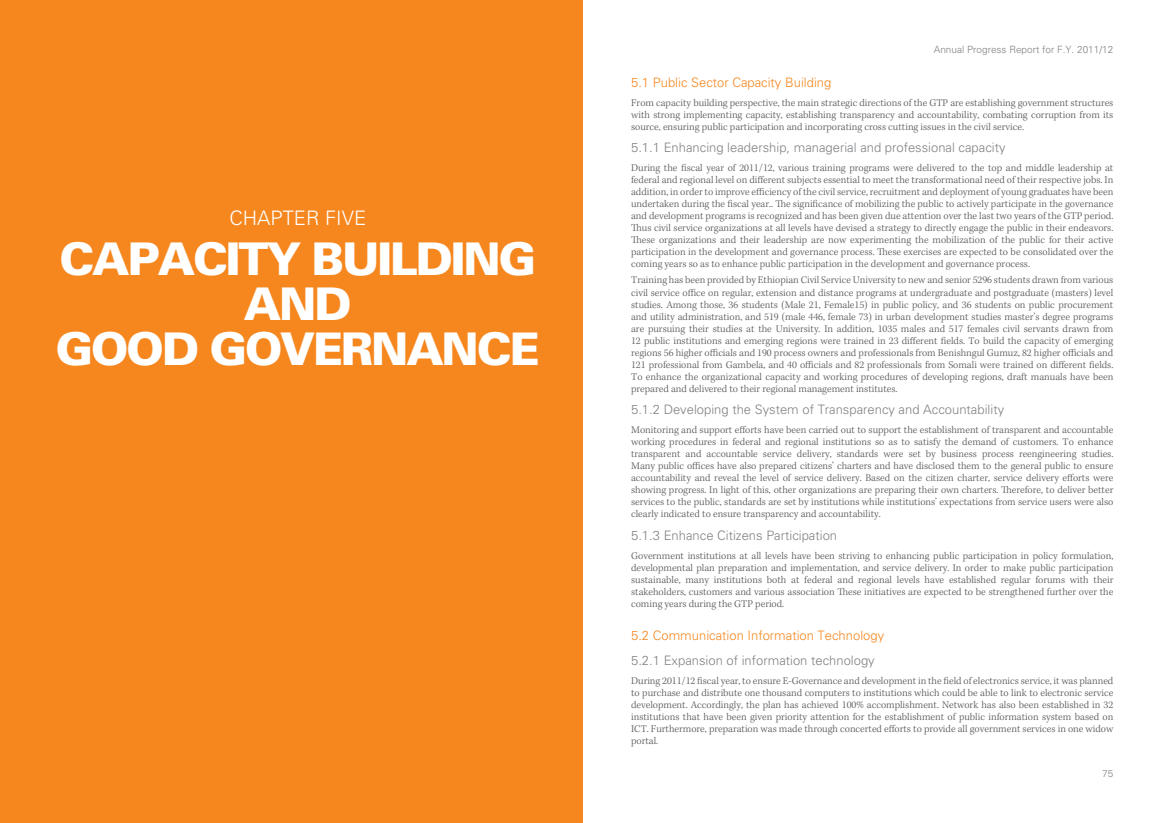
<style>
.page{position:relative;width:1163px;height:823px;background:#fff}
.page>*{position:absolute;margin:0;border:0;box-sizing:border-box;transform-origin:0 0}
.t1{font:900 45px/45px "Univers LT Std";letter-spacing:-.05em;color:#fff;text-align:center}
.t2{font:300 20px "Univers LT Std";color:#fff}
.t3{font:300 13px "Univers LT Std";color:#808285}
.t4{font:300 13px "Univers LT Std";color:#f6871f}
.t5{font:300 10.5px/12px "Kepler Std";color:#58595b;text-align:justify}
.t6{font:300 10px "Univers LT Std";color:#808285}
</style>
<div class="page">
<div style="left:0;top:0;width:582px;height:822px;background:#f6871f"></div>
<h2 class="t2" style="left:229px;top:206px;width:138px">CHAPTER FIVE</h2>
<h1 class="t1" style="left:56px;top:236px;width:485px">CAPACITY BUILDING<br>AND<br>GOOD GOVERNANCE</h1>
<p class="t6" style="left:933px;top:44px;width:181px">Annual Progress Report for F.Y. 2011/12</p>
<p class="t4" style="left:631px;top:74px;width:202px">5.1 Public Sector Capacity Building</p>
<p class="t5" style="left:631px;top:97px;width:483px">From capacity building perspective, the main strategic directions of the GTP are establishing government structures with strong implementing capacity, establishing transparency and accountability, combating corruption from its source, ensuring public participation and incorporating cross cutting issues in the civil service.</p>
<p class="t3" style="left:631px;top:140px;width:376px">5.1.1 Enhancing leadership, managerial and professional capacity</p>
<p class="t5" style="left:631px;top:162px;width:483px">During the fiscal year of 2011/12, various training programs were delivered to the top and middle leadership at federal and regional level on different subjects essential to meet the transformational need of their respective jobs. In addition, in order to improve efficiency of the civil service, recruitment and deployment of young graduates have been undertaken during the fiscal year.. The significance of mobilizing the public to actively participate in the governance and development programs is recognized and has been given due attention over the last two years of the GTP period.<br>Thus civil service organizations at all levels have devised a strategy to directly engage the public in their endeavors.<br>These organizations and their leadership are now experimenting the mobilization of the public for their active participation in the development and governance process. These exercises are expected to be consolidated over the coming years so as to enhance public participation in the development and governance process.</p>
<p class="t5" style="left:631px;top:274px;width:483px">Training has been provided by Ethiopian Civil Service University to new and senior 5296 students drawn from various civil service office on regular, extension and distance programs at undergraduate and postgraduate (masters) level studies. Among those, 36 students (Male 21, Female15) in public policy, and 36 students on public procurement and utility administration, and 519 (male 446, female 73) in urban development studies master’s degree programs are pursuing their studies at the University. In addition, 1035 males and 517 females civil servants drawn from 12 public institutions and emerging regions were trained in 23 different fields. To build the capacity of emerging regions 56 higher officials and 190 process owners and professionals from Benishngul Gumuz, 82 higher officials and 121 professional from Gambela, and 40 officials and 82 professionals from Somali were trained on different fields.<br>To enhance the organizational capacity and working procedures of developing regions, draft manuals have been prepared and delivered to their regional management institutes.</p>
<p class="t3" style="left:631px;top:401px;width:374px">5.1.2 Developing the System of Transparency and Accountability</p>
<p class="t5" style="left:631px;top:424px;width:483px">Monitoring and support efforts have been carried out to support the establishment of transparent and accountable working procedures in federal and regional institutions so as to satisfy the demand of customers. To enhance transparent and accountable service delivery, standards were set by business process reengineering studies.<br>Many public offices have also prepared citizens’ charters and have disclosed them to the general public to ensure accountability and reveal the level of service delivery. Based on the citizen charter, service delivery efforts were showing progress. In light of this, other organizations are preparing their own charters. Therefore, to deliver better services to the public, standards are set by institutions while institutions’ expectations from service users were also clearly indicated to ensure transparency and accountability.</p>
<p class="t3" style="left:631px;top:527px;width:207px">5.1.3 Enhance Citizens Participation</p>
<p class="t5" style="left:631px;top:550px;width:483px">Government institutions at all levels have been striving to enhancing public participation in policy formulation, developmental plan preparation and implementation, and service delivery. In order to make public participation sustainable, many institutions both at federal and regional levels have established regular forums with their stakeholders, customers and various association These initiatives are expected to be strengthened further over the coming years during the GTP period.</p>
<p class="t4" style="left:631px;top:627px;width:254px">5.2 Communication Information Technology</p>
<p class="t3" style="left:631px;top:652px;width:245px">5.2.1 Expansion of information technology</p>
<p class="t5" style="left:631px;top:675px;width:483px">During 2011/12 fiscal year, to ensure E-Governance and development in the field of electronics service, it was planned to purchase and distribute one thousand computers to institutions which could be able to link to electronic service development. Accordingly, the plan has achieved 100% accomplishment. Network has also been established in 32 institutions that have been given priority attention for the establishment of public information system based on ICT. Furthermore, preparation was made through concerted efforts to provide all government services in one widow portal.</p>
<p class="t6" style="left:1101px;top:766px;width:13px">75</p>
</div>
